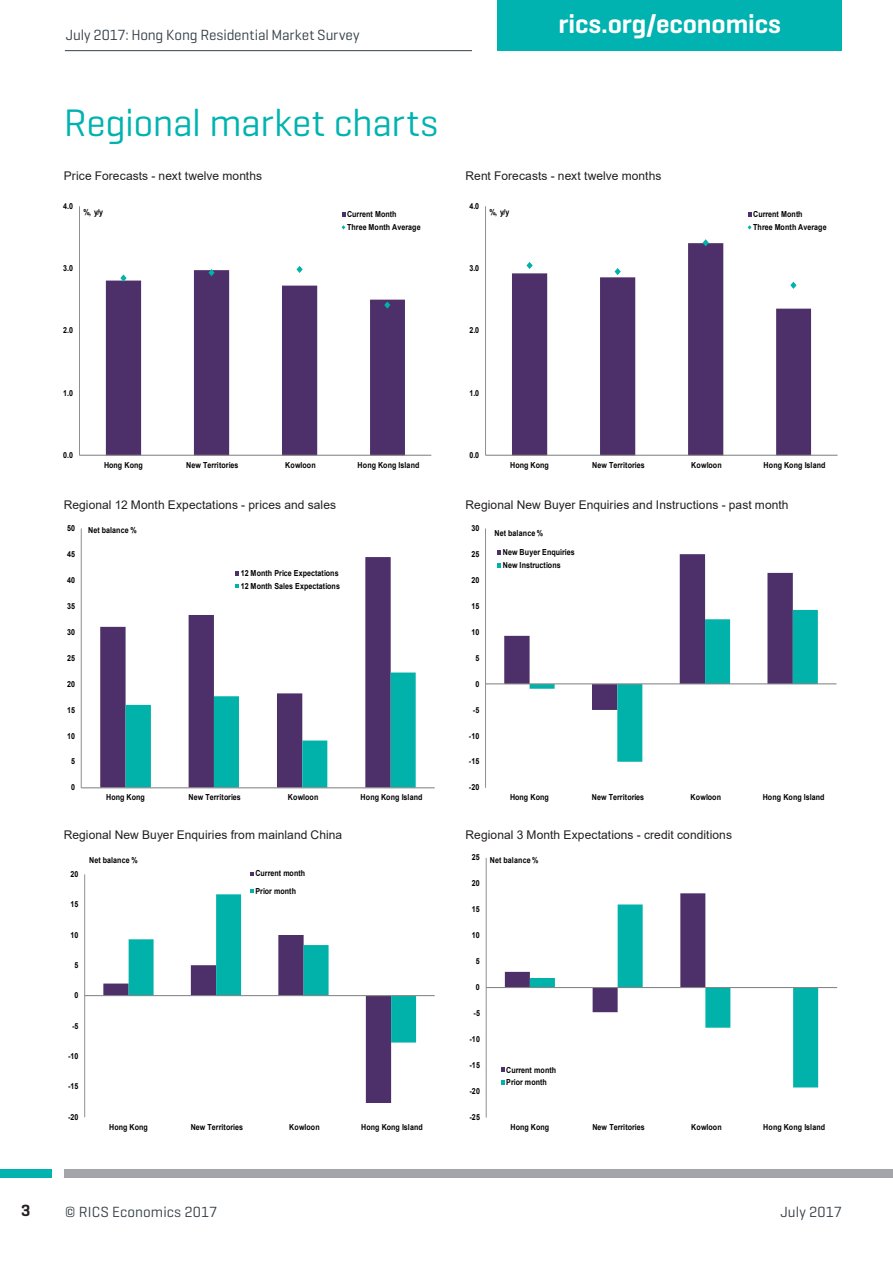
<style>
.page{position:relative;width:893px;height:1263px;background:#fff}
.page>*{position:absolute;margin:0;border:0;box-sizing:border-box;transform-origin:0 0}
.Main_Header{font:39px "Geogrotesque";letter-spacing:-.01em;color:#00b3b0}
.t1{font:600 27px "Geogrotesque";letter-spacing:-.005em;color:#fff}
.t2{font:600 16.5px "Geogrotesque";color:#231f20}
.t3{font:15px "Geogrotesque";color:#36414a}
.Chart_description_te{font:12px "Arial";letter-spacing:.005em;color:#231f20}
.t4{font:700 8.25px/12.9px "Arial";letter-spacing:.01em;color:#000;scale:.86 1}
</style>
<div class="page">
<div style="left:497px;top:0;width:345px;height:51px;background:#00b3b0"></div>
<hr style="left:65px;top:50px;width:407px;height:1px;background:#36414a">
<div style="left:0;top:1169px;width:51px;height:9px;background:#00b3b0"></div>
<div style="left:64px;top:1169px;width:829px;height:9px;background:#a4a5a9"></div>
<svg style="left:106px;top:270px;width:299px;height:185px"></svg>
<hr style="left:79px;top:206px;width:1px;height:249px;background:#868686">
<hr style="left:79px;top:455px;width:352px;height:1px;background:#868686">
<svg style="left:120px;top:274px;width:7px;height:8px"></svg>
<svg style="left:208px;top:269px;width:7px;height:7px"></svg>
<svg style="left:296px;top:266px;width:7px;height:7px"></svg>
<svg style="left:384px;top:301px;width:6px;height:8px"></svg>
<svg style="left:342px;top:213px;width:3px;height:4px"></svg>
<svg style="left:100px;top:557px;width:291px;height:230px"></svg>
<svg style="left:126px;top:672px;width:290px;height:115px"></svg>
<hr style="left:81px;top:528px;width:1px;height:260px;background:#868686">
<hr style="left:81px;top:787px;width:354px;height:1px;background:#868686">
<svg style="left:236px;top:571px;width:3px;height:4px"></svg>
<svg style="left:236px;top:584px;width:3px;height:4px"></svg>
<svg style="left:512px;top:243px;width:299px;height:212px"></svg>
<hr style="left:485px;top:206px;width:1px;height:249px;background:#868686">
<hr style="left:486px;top:455px;width:351px;height:1px;background:#868686">
<svg style="left:526px;top:262px;width:7px;height:7px"></svg>
<svg style="left:615px;top:268px;width:6px;height:7px"></svg>
<svg style="left:703px;top:239px;width:6px;height:7px"></svg>
<svg style="left:790px;top:282px;width:6px;height:7px"></svg>
<svg style="left:748px;top:213px;width:3px;height:4px"></svg>
<hr style="left:485px;top:528px;width:1px;height:260px;background:#868686">
<hr style="left:486px;top:684px;width:350px;height:1px;background:#868686">
<svg style="left:497px;top:550px;width:321px;height:212px"></svg>
<svg style="left:103px;top:939px;width:288px;height:164px"></svg>
<hr style="left:84px;top:874px;width:1px;height:243px;background:#868686">
<hr style="left:85px;top:995px;width:350px;height:1px;background:#868686">
<svg style="left:250px;top:872px;width:4px;height:4px"></svg>
<svg style="left:129px;top:889px;width:287px;height:153px"></svg>
<svg style="left:505px;top:893px;width:200px;height:94px"></svg>
<svg style="left:530px;top:904px;width:288px;height:183px"></svg>
<hr style="left:486px;top:858px;width:1px;height:259px;background:#868686">
<hr style="left:486px;top:987px;width:351px;height:1px;background:#868686">
<svg style="left:501px;top:1068px;width:4px;height:4px"></svg>
<svg style="left:501px;top:1081px;width:4px;height:4px"></svg>
<h3 class="t2" style="left:21px;top:1200px;width:11px">3</h3>
<h3 class="t3" style="left:66px;top:25px;width:295px">July 2017: Hong Kong Residential Market Survey</h3>
<h2 class="t1" style="left:559px;top:7px;width:224px">rics.org/economics</h2>
<p class="Main_Header" style="left:64px;top:98px;width:376px">Regional market charts</p>
<p class="Chart_description_te" style="left:64px;top:167px;width:200px">Price Forecasts - next twelve months</p>
<p class="Chart_description_te" style="left:466px;top:167px;width:197px">Rent Forecasts - next twelve months</p>
<p class="t4" style="left:63px;top:200px;width:13px">4.0</p>
<p class="t4" style="left:84px;top:205px;width:24px">%, y/y</p>
<p class="t4" style="left:347px;top:208px;width:87px">Current Month<br>Three Month Average</p>
<p class="t4" style="left:469px;top:200px;width:13px">4.0</p>
<p class="t4" style="left:490px;top:205px;width:24px">%, y/y</p>
<p class="t4" style="left:753px;top:208px;width:87px">Current Month<br>Three Month Average</p>
<p class="t4" style="left:63px;top:262px;width:13px">3.0</p>
<p class="t4" style="left:469px;top:262px;width:13px">3.0</p>
<p class="t4" style="left:63px;top:324px;width:13px">2.0</p>
<p class="t4" style="left:469px;top:324px;width:13px">2.0</p>
<p class="t4" style="left:63px;top:386px;width:13px">1.0</p>
<p class="t4" style="left:469px;top:386px;width:13px">1.0</p>
<p class="t4" style="left:63px;top:449px;width:13px">0.0</p>
<p class="t4" style="left:469px;top:449px;width:13px">0.0</p>
<p class="t4" style="left:104px;top:459px;width:46px">Hong Kong</p>
<p class="t4" style="left:186px;top:459px;width:62px">New Territories</p>
<p class="t4" style="left:285px;top:459px;width:37px">Kowloon</p>
<p class="t4" style="left:357px;top:459px;width:73px">Hong Kong Island</p>
<p class="t4" style="left:510px;top:459px;width:46px">Hong Kong</p>
<p class="t4" style="left:592px;top:459px;width:62px">New Territories</p>
<p class="t4" style="left:691px;top:459px;width:37px">Kowloon</p>
<p class="t4" style="left:764px;top:459px;width:73px">Hong Kong Island</p>
<p class="Chart_description_te" style="left:64px;top:497px;width:274px">Regional 12 Month Expectations - prices and sales</p>
<p class="Chart_description_te" style="left:466px;top:497px;width:324px">Regional New Buyer Enquiries and Instructions - past month</p>
<p class="t4" style="left:67px;top:522px;width:11px">50</p>
<p class="t4" style="left:88px;top:524px;width:58px">Net balance %</p>
<p class="t4" style="left:471px;top:522px;width:11px">30</p>
<p class="t4" style="left:495px;top:527px;width:58px">Net balance %</p>
<p class="t4" style="left:67px;top:548px;width:11px">45</p>
<p class="t4" style="left:67px;top:574px;width:11px">40</p>
<p class="t4" style="left:241px;top:567px;width:117px">12 Month Price Expectations<br>12 Month Sales Expectations</p>
<p class="t4" style="left:471px;top:548px;width:11px">25</p>
<p class="t4" style="left:471px;top:574px;width:11px">20</p>
<p class="t4" style="left:503px;top:546px;width:85px">New Buyer Enquiries<br>New Instructions</p>
<p class="t4" style="left:67px;top:600px;width:11px">35</p>
<p class="t4" style="left:471px;top:600px;width:11px">15</p>
<p class="t4" style="left:67px;top:625px;width:11px">30</p>
<p class="t4" style="left:471px;top:625px;width:11px">10</p>
<p class="t4" style="left:67px;top:651px;width:11px">25</p>
<p class="t4" style="left:475px;top:651px;width:6px">5</p>
<p class="t4" style="left:67px;top:677px;width:11px">20</p>
<p class="t4" style="left:475px;top:677px;width:6px">0</p>
<p class="t4" style="left:67px;top:703px;width:11px">15</p>
<p class="t4" style="left:473px;top:703px;width:9px">-5</p>
<p class="t4" style="left:67px;top:729px;width:11px">10</p>
<p class="t4" style="left:469px;top:729px;width:14px">-10</p>
<p class="t4" style="left:71px;top:755px;width:6px">5</p>
<p class="t4" style="left:469px;top:755px;width:14px">-15</p>
<p class="t4" style="left:71px;top:781px;width:6px">0</p>
<p class="t4" style="left:469px;top:781px;width:14px">-20</p>
<p class="t4" style="left:106px;top:791px;width:46px">Hong Kong</p>
<p class="t4" style="left:188px;top:791px;width:62px">New Territories</p>
<p class="t4" style="left:288px;top:791px;width:37px">Kowloon</p>
<p class="t4" style="left:361px;top:791px;width:73px">Hong Kong Island</p>
<p class="t4" style="left:510px;top:791px;width:46px">Hong Kong</p>
<p class="t4" style="left:592px;top:791px;width:62px">New Territories</p>
<p class="t4" style="left:691px;top:791px;width:37px">Kowloon</p>
<p class="t4" style="left:763px;top:791px;width:73px">Hong Kong Island</p>
<p class="Chart_description_te" style="left:64px;top:826px;width:280px">Regional New Buyer Enquiries from mainland China</p>
<p class="Chart_description_te" style="left:466px;top:826px;width:268px">Regional 3 Month Expectations - credit conditions</p>
<p class="t4" style="left:89px;top:853px;width:58px">Net balance %</p>
<p class="t4" style="left:472px;top:851px;width:11px">25</p>
<p class="t4" style="left:490px;top:853px;width:58px">Net balance %</p>
<p class="t4" style="left:71px;top:868px;width:11px">20</p>
<p class="t4" style="left:255px;top:865px;width:60px;line-height:17.2px">Current month<br>Prior month</p>
<p class="t4" style="left:472px;top:877px;width:11px">20</p>
<p class="t4" style="left:71px;top:898px;width:11px">15</p>
<p class="t4" style="left:472px;top:903px;width:11px">15</p>
<p class="t4" style="left:71px;top:928px;width:11px">10</p>
<p class="t4" style="left:472px;top:929px;width:11px">10</p>
<p class="t4" style="left:75px;top:959px;width:6px">5</p>
<p class="t4" style="left:476px;top:955px;width:6px">5</p>
<p class="t4" style="left:476px;top:981px;width:6px">0</p>
<p class="t4" style="left:75px;top:989px;width:6px">0</p>
<p class="t4" style="left:473px;top:1007px;width:9px">-5</p>
<p class="t4" style="left:72px;top:1019px;width:9px">-5</p>
<p class="t4" style="left:469px;top:1033px;width:14px">-10</p>
<p class="t4" style="left:68px;top:1050px;width:14px">-10</p>
<p class="t4" style="left:68px;top:1080px;width:14px">-15</p>
<p class="t4" style="left:469px;top:1059px;width:14px">-15</p>
<p class="t4" style="left:469px;top:1085px;width:14px">-20</p>
<p class="t4" style="left:506px;top:1063px;width:60px">Current month<br>Prior month</p>
<p class="t4" style="left:68px;top:1110px;width:14px">-20</p>
<p class="t4" style="left:469px;top:1111px;width:14px">-25</p>
<p class="t4" style="left:109px;top:1120px;width:46px">Hong Kong</p>
<p class="t4" style="left:191px;top:1120px;width:62px">New Territories</p>
<p class="t4" style="left:289px;top:1120px;width:37px">Kowloon</p>
<p class="t4" style="left:361px;top:1120px;width:73px">Hong Kong Island</p>
<p class="t4" style="left:511px;top:1121px;width:46px">Hong Kong</p>
<p class="t4" style="left:592px;top:1121px;width:62px">New Territories</p>
<p class="t4" style="left:691px;top:1121px;width:37px">Kowloon</p>
<p class="t4" style="left:763px;top:1121px;width:73px">Hong Kong Island</p>
<h3 class="t3" style="left:65px;top:1202px;width:154px">© RICS Economics 2017</h3>
<h3 class="t3" style="left:780px;top:1202px;width:63px">July 2017</h3>
</div>
